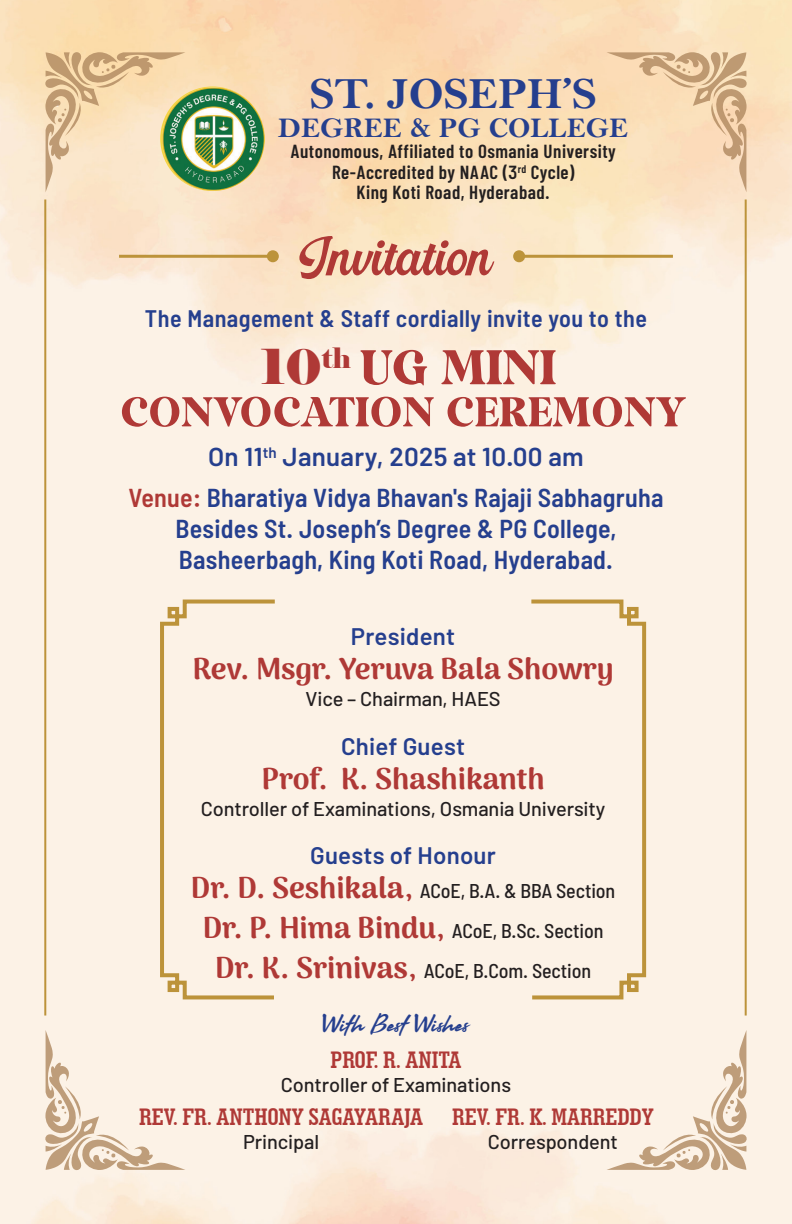
<style>
.page{position:relative;width:792px;height:1224px;background:#fff}
.page>*{position:absolute;margin:0;border:0;box-sizing:border-box;transform-origin:0 0}
.Heading{font:60.8px "Duke Charming DEMO";letter-spacing:.01em;color:#af3936}
.Heading-2{font:52px "Duke Charming DEMO";letter-spacing:.01em;color:#af3936}
.Designation{font:51px "Retro Vintage";color:#af3936}
.Heading-3{font:48px "Elephant";color:#af3936}
.College_Name{font:44.8px "Bell MT Bold";color:#253f8e}
.Name{font:700 30px "Arima Koshi";color:#af3936}
.College_Name-2{font:28.6px "Bell MT Bold";color:#253f8e}
.Heading-4{font:28px "Elephant";color:#af3936}
.Date___Time{font:600 semi-condensed 26px/31.2px "Barlow";letter-spacing:.01em;color:#253f8e;text-align:center}
.Date___Time-2{font:600 26px "Barlow";letter-spacing:.01em;color:#253f8e}
.Name_2{font:700 condensed 24px "Geometric Slab 703 BT";color:#af3936}
.Date___Time-3{font:600 semi-condensed 24px "Barlow";letter-spacing:.02em;color:#253f8e}
.Guest{font:600 24px "Barlow";letter-spacing:.01em;color:#253f8e}
.Name_2-2{font:24px "Arkipelago";color:#253f8e}
.Name-2{font:500 semi-condensed 20px "Barlow";letter-spacing:-.005em;color:#231f20}
.Designation-2{font:500 20px "Barlow";letter-spacing:-.005em;color:#231f20}
.Name_2-3{font:500 20px "Barlow";letter-spacing:-.005em;color:#231f20}
.Address{font:600 19px "Barlow Condensed";letter-spacing:.025em;color:#231f20}
.s1{color:#af3936}
.s2{font-family:"Arima Koshi";font-weight:700;font-stretch:normal;font-size:30px;color:#af3936}
</style>
<div class="page">
<img style="left:0;top:0;width:792px;height:1224px">
<img style="left:186px;top:87px;width:79px;height:104px">
<hr style="left:119px;top:255px;width:154px;height:3px;background:#bc933a">
<div style="left:267px;top:250px;width:12px;height:12px;background:#bc933a;border-radius:50%"></div>
<hr style="left:519px;top:255px;width:154px;height:3px;background:#bc933a">
<div style="left:513px;top:250px;width:12px;height:12px;background:#bc933a;border-radius:50%"></div>
<div style="left:158px;top:598px;width:121px;height:403px;background:#fcf2e6"></div>
<div style="left:527px;top:598px;width:121px;height:403px;background:#fcf2e6"></div>
<svg style="left:45px;top:1030px;width:141px;height:140px;background:#f0e2d1"></svg>
<svg style="left:606px;top:1030px;width:141px;height:140px;background:#f0e2d2"></svg>
<svg style="left:45px;top:52px;width:141px;height:140px;background:#e1cea8"></svg>
<svg style="left:606px;top:52px;width:141px;height:140px;background:#efd1ac"></svg>
<hr style="left:44px;top:199px;width:2px;height:817px;background:#bc933a">
<hr style="left:745px;top:199px;width:2px;height:817px;background:#bc933a">
<p class="College_Name" style="left:310px;top:67px;width:288px">ST. JOSEPH’S</p>
<p class="College_Name-2" style="left:278px;top:111px;width:351px">DEGREE &amp; PG COLLEGE</p>
<p class="Address" style="left:291px;top:140px;width:327px">Autonomous, Affiliated to Osmania University</p>
<p class="Address" style="left:332px;top:160px;width:244px">Re-Accredited by NAAC (3<sup>rd</sup> Cycle)</p>
<p class="Address" style="left:357px;top:181px;width:195px">King Koti Road, Hyderabad.</p>
<p class="Designation" style="left:299px;top:222px;width:196px">Invitation</p>
<p class="Date___Time-3" style="left:145px;top:303px;width:504px">The Management &amp; Staff cordially invite you to the</p>
<p class="Heading-4" style="left:322px;top:341px;width:31px">th</p>
<p class="Heading-3" style="left:261px;top:337px;width:63px">10</p>
<p class="Heading" style="left:360px;top:348px;width:197px">UG MINI</p>
<p class="Heading-2" style="left:120px;top:395px;width:567px">CONVOCATION CEREMONY</p>
<p class="Date___Time-2" style="left:208px;top:441px;width:377px">On 11<sup>th</sup> January, 2025 at 10.00 am</p>
<p class="Date___Time" style="left:128px;top:481px;width:537px"><span class="s1">Venue:</span> Bharatiya Vidya Bhavan's Rajaji Sabhagruha<br>Besides St. Joseph’s Degree &amp; PG College,<br>Basheerbagh, King Koti Road, Hyderabad.</p>
<p class="Guest" style="left:351px;top:622px;width:106px">President</p>
<p class="Name" style="left:192px;top:651px;width:423px">Rev. Msgr. Yeruva Bala Showry</p>
<p class="Designation-2" style="left:305px;top:687px;width:197px">Vice – Chairman, HAES</p>
<p class="Guest" style="left:341px;top:731px;width:126px">Chief Guest</p>
<p class="Name" style="left:261px;top:761px;width:285px">Prof. K. Shashikanth</p>
<p class="Designation-2" style="left:201px;top:796px;width:406px">Controller of Examinations, Osmania University</p>
<p class="Guest" style="left:310px;top:841px;width:187px">Guests of Honour</p>
<p class="Name-2" style="left:191px;top:879px;width:426px"><span class="s2">Dr. D. Seshikala,</span> ACoE, B.A. &amp; BBA Section</p>
<p class="Name-2" style="left:203px;top:918px;width:402px"><span class="s2">Dr. P. Hima Bindu,</span> ACoE, B.Sc. Section</p>
<p class="Name-2" style="left:215px;top:958px;width:378px"><span class="s2">Dr. K. Srinivas,</span> ACoE, B.Com. Section</p>
<p class="Name_2-2" style="left:323px;top:1008px;width:148px">With Best Wishes</p>
<p class="Name_2" style="left:331px;top:1044px;width:132px">PROF. R. ANITA</p>
<p class="Name_2-3" style="left:281px;top:1072px;width:232px">Controller of Examinations</p>
<p class="Name_2" style="left:452px;top:1102px;width:203px">REV. FR. K. MARREDDY</p>
<p class="Designation-2" style="left:488px;top:1130px;width:132px">Correspondent</p>
<p class="Name_2" style="left:139px;top:1102px;width:285px">REV. FR. ANTHONY SAGAYARAJA</p>
<p class="Designation-2" style="left:243px;top:1130px;width:78px">Principal</p>
</div>
